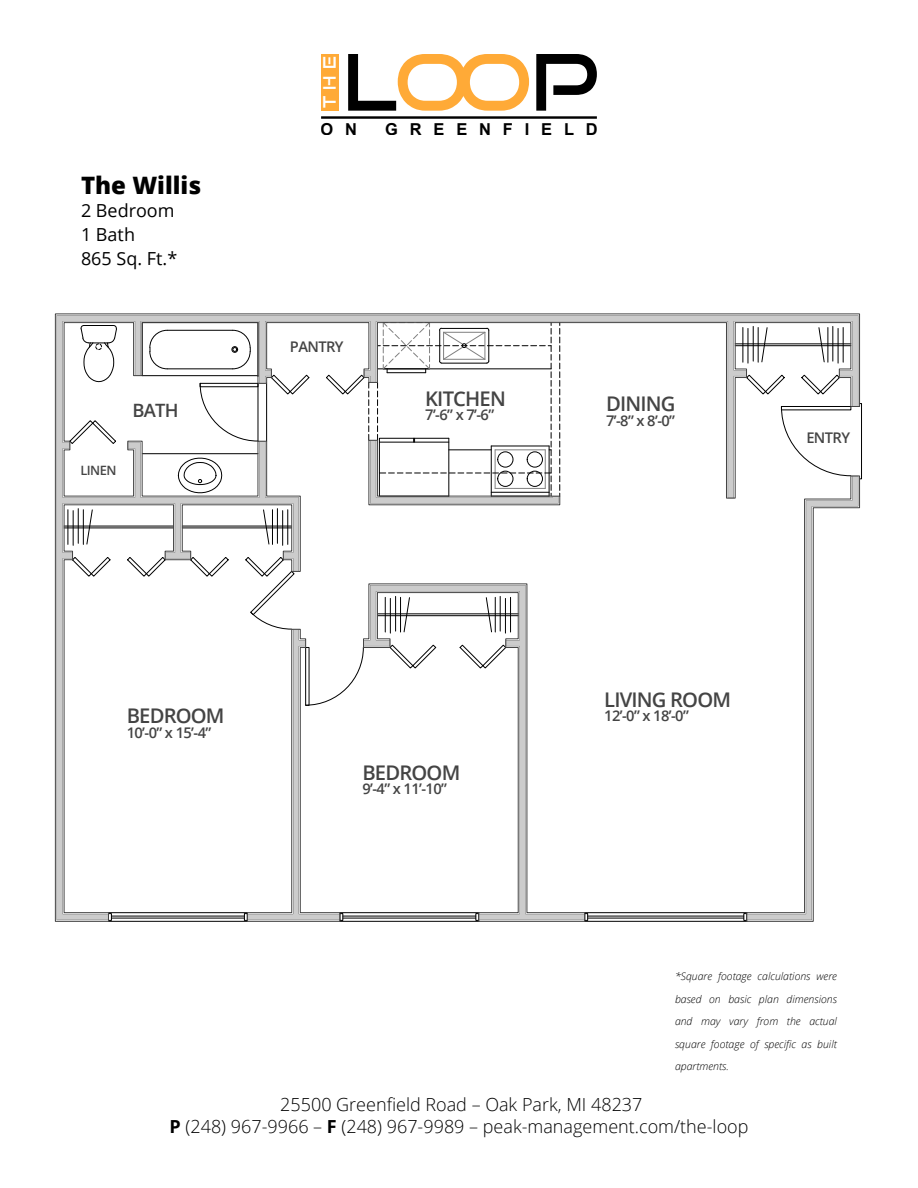
<style>
.page{position:relative;width:918px;height:1188px;background:#fff}
.page>*{position:absolute;margin:0;border:0;box-sizing:border-box;transform-origin:0 0}
.t1{font:78px "Good Times Rg";color:#000}
.t2{font:800 24px "Open Sans";color:#000}
.t3{font:600 20.25px "Open Sans";letter-spacing:-.04em;color:#444}
.t4{font:600 18.3px "Open Sans";color:#444}
.t5{font:300 18px/21.6px "Open Sans";color:#000;text-align:center}
.t6{font:18px/24px "Open Sans";color:#000}
.t7{font:17.1px "Good Times Rg";color:#fff}
.t8{font:700 16.5px "Arial";letter-spacing:.72em;color:#000}
.t9{font:600 14.7px "Open Sans";letter-spacing:-.04em;color:#444}
.t10{font:600 12.9px "Open Sans";letter-spacing:-.04em;color:#444}
.t11{font:italic 300 10.5px/22.5px "Open Sans";color:#000;text-align:justify}
.s1{color:#ffaa37}
.s2{font-weight:700}
</style>
<div class="page">
<div style="left:321px;top:54px;width:18px;height:57px;background:#ffaa37"></div>
<hr style="left:321px;top:116px;width:276px;height:3px;background:#000">
<div style="left:859px;top:403px;width:3px;height:76px;border:1px solid #000"></div>
<svg style="left:54px;top:313px;width:806px;height:609px"></svg>
<h3 class="t7" style="left:319px;top:108px;width:54px;rotate:-90deg">THE</h3>
<h1 class="t1" style="left:343px;top:35px;width:257px">L<span class="s1">oo</span>p</h1>
<h2 class="t2" style="left:81px;top:167px;width:122px">The Willis</h2>
<h3 class="t6" style="left:81px;top:198px;width:98px">2 Bedroom<br>1 Bath<br>865 Sq. Ft.*</h3>
<h3 class="t4" style="left:132px;top:397px;width:48px">BATH</h3>
<p class="t10" style="left:80px;top:461px;width:38px">LINEN</p>
<h3 class="t8" style="left:320px;top:117px;width:38px">O N</h3>
<h3 class="t8" style="left:385px;top:117px;width:214px">GREENFIELD</h3>
<h3 class="t9" style="left:290px;top:337px;width:55px">PANTRY</h3>
<h3 class="t3" style="left:425px;top:384px;width:82px">KITCHEN</h3>
<h3 class="t9" style="left:425px;top:404px;width:71px">7’-6” x 7’-6”</h3>
<h3 class="t3" style="left:606px;top:390px;width:71px">DINING</h3>
<h3 class="t9" style="left:606px;top:410px;width:71px">7’-8” x 8’-0”</h3>
<h3 class="t9" style="left:806px;top:428px;width:45px">ENTRY</h3>
<h3 class="t3" style="left:127px;top:702px;width:99px">BEDROOM</h3>
<h3 class="t9" style="left:127px;top:722px;width:86px">10’-0” x 15’-4”</h3>
<h3 class="t3" style="left:362px;top:758px;width:99px">BEDROOM</h3>
<h3 class="t9" style="left:362px;top:779px;width:86px">9’-4” x 11’-10”</h3>
<h3 class="t3" style="left:604px;top:686px;width:128px">LIVING ROOM</h3>
<h3 class="t9" style="left:604px;top:706px;width:86px">12’-0” x 18’-0”</h3>
<p class="t11" style="left:675px;top:965px;width:164px">*Square footage calculations were based on basic plan dimensions and may vary from the actual square footage of specific as built apartments.</p>
<h3 class="t5" style="left:170px;top:1093px;width:580px">25500 Greenfield Road – Oak Park, MI 48237<br><span class="s2">P</span> (248) 967-9966 – <span class="s2">F</span> (248) 967-9989 – peak-management.com/the-loop</h3>
</div>
